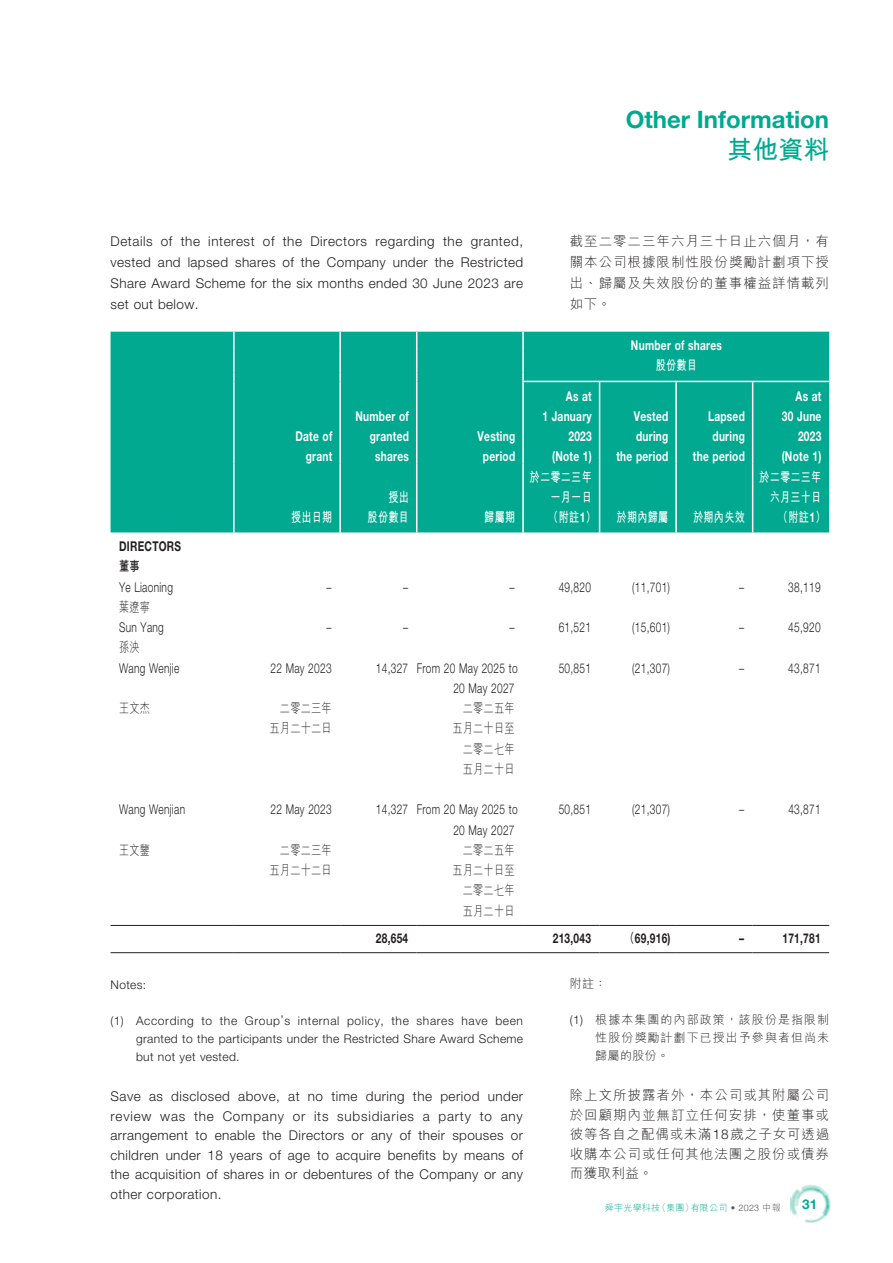
<style>
.page{position:relative;width:893px;height:1263px;background:#fff}
.page>*{position:absolute;margin:0;border:0;box-sizing:border-box;transform-origin:0 0}
.t1{font:700 25.5px "M Hei HK";color:#00a990}
.t2{font:700 24px "Helvetica Neue LT Std";color:#00a990}
.t3{font:300 13.5px/19.5px "Helvetica Neue LT Std";letter-spacing:.03em;color:#231f20;text-align:justify}
.t4{font:300 13.5px/20.2px "Helvetica Neue LT Std";letter-spacing:.03em;color:#231f20;text-align:right;scale:.75 1}
.t5{font:700 13.5px/20.2px "Helvetica Neue LT Std";letter-spacing:.03em;color:#fff;text-align:right;scale:.75 1}
.t6{font:300 13.5px/19.5px "M Hei HK";letter-spacing:.055em;color:#231f20;text-align:justify}
.t7{font:300 13.5px/20.2px "M Hei HK";letter-spacing:.03em;color:#231f20;text-align:right;scale:.75 1}
.t8{font:700 13.5px/20.2px "M Hei HK";letter-spacing:.03em;color:#fff;text-align:right;scale:.75 1}
.t9{font:700 13.5px "Helvetica Neue LT Std";letter-spacing:.03em;color:#231f20;scale:.75 1}
.t10{font:300 13.5px "M Hei HK";letter-spacing:.055em;color:#231f20;scale:.75 1}
.t11{font:700 13.5px "Helvetica Neue LT Std";color:#00a990}
.t12{font:700 13.5px "M Hei HK";color:#231f20;scale:.75 1}
.t13{font:300 12px/18px "Helvetica Neue LT Std";letter-spacing:.03em;color:#231f20;text-align:justify}
.t14{font:300 12px/18px "M Hei HK";letter-spacing:.09em;color:#231f20;text-align:justify}
.t15{font:300 9px "M Hei HK";letter-spacing:.03em;color:#00a990}
.s1{font-family:"Helvetica Neue LT Std"}
.s2{font-family:"M Hei HK"}
.s3{font-family:"Helvetica Neue LT Std";color:#57585a}
.s4{color:#57585a}
</style>
<div class="page">
<img style="left:791px;top:1185px;width:39px;height:38px">
<div style="left:111px;top:332px;width:718px;height:200px;background:#00a990"></div>
<hr style="left:233px;top:332px;width:2px;height:20px;background:#fff">
<hr style="left:339px;top:332px;width:2px;height:20px;background:#fff">
<hr style="left:522px;top:332px;width:2px;height:20px;background:#fff">
<hr style="left:233px;top:352px;width:2px;height:20px;background:#fff">
<hr style="left:339px;top:352px;width:2px;height:20px;background:#fff">
<hr style="left:522px;top:352px;width:2px;height:20px;background:#fff">
<svg style="left:233px;top:372px;width:2px;height:9px"></svg>
<svg style="left:339px;top:372px;width:2px;height:9px"></svg>
<svg style="left:416px;top:332px;width:1px;height:49px"></svg>
<svg style="left:522px;top:372px;width:2px;height:9px"></svg>
<hr style="left:233px;top:381px;width:2px;height:82px;background:#fff">
<hr style="left:339px;top:381px;width:2px;height:82px;background:#fff">
<hr style="left:416px;top:381px;width:1px;height:82px;background:#fff">
<hr style="left:522px;top:382px;width:2px;height:81px;background:#fff">
<hr style="left:599px;top:382px;width:1px;height:81px;background:#fff">
<hr style="left:675px;top:382px;width:2px;height:81px;background:#fff">
<hr style="left:752px;top:382px;width:1px;height:81px;background:#fff">
<hr style="left:233px;top:463px;width:2px;height:61px;background:#fff">
<hr style="left:339px;top:463px;width:2px;height:61px;background:#fff">
<hr style="left:416px;top:463px;width:1px;height:61px;background:#fff">
<hr style="left:522px;top:463px;width:2px;height:61px;background:#fff">
<hr style="left:599px;top:463px;width:1px;height:61px;background:#fff">
<hr style="left:675px;top:463px;width:2px;height:61px;background:#fff">
<hr style="left:752px;top:463px;width:1px;height:61px;background:#fff">
<svg style="left:233px;top:524px;width:2px;height:8px"></svg>
<svg style="left:339px;top:524px;width:2px;height:8px"></svg>
<svg style="left:522px;top:524px;width:2px;height:8px"></svg>
<svg style="left:675px;top:524px;width:2px;height:8px"></svg>
<hr style="left:522px;top:381px;width:78px;height:1px;background:#fff">
<hr style="left:600px;top:381px;width:76px;height:1px;background:#fff">
<hr style="left:676px;top:381px;width:77px;height:1px;background:#fff">
<hr style="left:753px;top:381px;width:76px;height:1px;background:#fff">
<hr style="left:111px;top:925px;width:123px;height:1px;background:#231f20">
<hr style="left:234px;top:925px;width:106px;height:1px;background:#231f20">
<hr style="left:340px;top:925px;width:77px;height:1px;background:#231f20">
<hr style="left:417px;top:925px;width:106px;height:1px;background:#231f20">
<hr style="left:523px;top:925px;width:77px;height:1px;background:#231f20">
<hr style="left:600px;top:925px;width:76px;height:1px;background:#231f20">
<hr style="left:676px;top:925px;width:77px;height:1px;background:#231f20">
<hr style="left:753px;top:925px;width:76px;height:1px;background:#231f20">
<hr style="left:111px;top:952px;width:123px;height:1px;background:#231f20">
<hr style="left:234px;top:952px;width:106px;height:1px;background:#231f20">
<hr style="left:340px;top:952px;width:77px;height:1px;background:#231f20">
<hr style="left:417px;top:952px;width:106px;height:1px;background:#231f20">
<hr style="left:523px;top:952px;width:77px;height:1px;background:#231f20">
<hr style="left:600px;top:952px;width:76px;height:1px;background:#231f20">
<hr style="left:676px;top:952px;width:77px;height:1px;background:#231f20">
<hr style="left:753px;top:952px;width:76px;height:1px;background:#231f20">
<h2 class="t2" style="left:626px;top:104px;width:205px">Other Information</h2>
<h1 class="t1" style="left:727px;top:131px;width:104px">其他資料</h1>
<p class="t3" style="left:111px;top:230px;width:414px;line-height:21px">Details of the interest of the Directors regarding the granted, vested and lapsed shares of the Company under the Restricted Share Award Scheme for the six months ended 30 June 2023 are set out below.</p>
<p class="t5" style="left:295px;top:426px;width:51px">Date of grant</p>
<p class="t5" style="left:355px;top:406px;width:73px">Number of granted shares</p>
<p class="t5" style="left:478px;top:426px;width:52px;text-align:center">Vesting period</p>
<p class="t6" style="left:570px;top:230px;width:261px;line-height:21px">截至二零二三年六月三十日止六個月，有關本公司根據限制性股份獎勵計劃項下授出、歸屬及失效股份的董事權益詳情載列如下。</p>
<p class="t5" style="left:542px;top:385px;width:67px">As at<br>1 January<br>2023 (Note 1)</p>
<p class="t5" style="left:631px;top:335px;width:123px">Number of shares</p>
<p class="t8" style="left:656px;top:354px;width:57px">股份數目</p>
<p class="t5" style="left:616px;top:406px;width:71px">Vested during<br>the period</p>
<p class="t5" style="left:693px;top:406px;width:71px">Lapsed during<br>the period</p>
<p class="t5" style="left:782px;top:385px;width:55px">As at<br>30 June<br>2023 (Note 1)</p>
<p class="t8" style="left:291px;top:506px;width:57px">授出日期</p>
<p class="t8" style="left:368px;top:486px;width:57px">授出<br>股份數目</p>
<p class="t8" style="left:484px;top:506px;width:43px">歸屬期</p>
<p class="t8" style="left:548px;top:465px;width:65px;text-align:left;text-indent:-19px">於二零二三年一月一日（附註<span class="s1">1</span>）</p>
<p class="t8" style="left:617px;top:506px;width:71px">於期內歸屬</p>
<p class="t8" style="left:693px;top:506px;width:71px">於期內失效</p>
<p class="t8" style="left:759px;top:465px;width:90px">於二零二三年六月三十日<br>（附註<span class="s1">1</span>）</p>
<p class="t9" style="left:119px;top:538px;width:84px">DIRECTORS</p>
<p class="t12" style="left:119px;top:556px;width:29px">董事</p>
<p class="t4" style="left:119px;top:576px;width:73px">Ye Liaoning</p>
<p class="t4" style="left:327px;top:576px;width:8px">–</p>
<p class="t4" style="left:403px;top:576px;width:8px">–</p>
<p class="t4" style="left:509px;top:576px;width:8px">–</p>
<p class="t4" style="left:559px;top:576px;width:45px">49,820</p>
<p class="t4" style="left:632px;top:576px;width:52px">(11,701)</p>
<p class="t4" style="left:739px;top:576px;width:8px">–</p>
<p class="t4" style="left:788px;top:576px;width:45px">38,119</p>
<p class="t10" style="left:119px;top:600px;width:43px">葉遼寧</p>
<p class="t4" style="left:119px;top:617px;width:61px">Sun Yang</p>
<p class="t4" style="left:327px;top:617px;width:8px">–</p>
<p class="t4" style="left:403px;top:617px;width:8px">–</p>
<p class="t4" style="left:509px;top:617px;width:8px">–</p>
<p class="t4" style="left:559px;top:617px;width:45px">61,521</p>
<p class="t4" style="left:632px;top:617px;width:52px">(15,601)</p>
<p class="t4" style="left:739px;top:617px;width:8px">–</p>
<p class="t4" style="left:788px;top:617px;width:45px">45,920</p>
<p class="t10" style="left:119px;top:640px;width:29px">孫泱</p>
<p class="t4" style="left:119px;top:657px;width:82px">Wang Wenjie</p>
<p class="t4" style="left:270px;top:657px;width:83px">22 May 2023</p>
<p class="t4" style="left:376px;top:657px;width:191px">14,327 From 20 May 2025 to<br>20 May 2027</p>
<p class="t4" style="left:559px;top:657px;width:45px">50,851</p>
<p class="t4" style="left:632px;top:657px;width:52px">(21,307)</p>
<p class="t4" style="left:739px;top:657px;width:8px">–</p>
<p class="t4" style="left:788px;top:657px;width:45px">43,871</p>
<p class="t10" style="left:119px;top:701px;width:43px">王文杰</p>
<p class="t7" style="left:269px;top:698px;width:84px">二零二三年五月二十二日</p>
<p class="t7" style="left:452px;top:698px;width:84px">二零二五年五月二十日至二零二七年五月二十日</p>
<p class="t4" style="left:119px;top:799px;width:90px">Wang Wenjian</p>
<p class="t4" style="left:270px;top:799px;width:83px">22 May 2023</p>
<p class="t4" style="left:376px;top:799px;width:191px">14,327 From 20 May 2025 to<br>20 May 2027</p>
<p class="t4" style="left:559px;top:799px;width:45px">50,851</p>
<p class="t4" style="left:632px;top:799px;width:52px">(21,307)</p>
<p class="t4" style="left:739px;top:799px;width:8px">–</p>
<p class="t4" style="left:788px;top:799px;width:45px">43,871</p>
<p class="t10" style="left:119px;top:843px;width:43px">王文鑒</p>
<p class="t7" style="left:270px;top:839px;width:84px">二零二三年五月二十二日</p>
<p class="t7" style="left:452px;top:839px;width:84px">二零二五年五月二十日至二零二七年五月二十日</p>
<p class="t9" style="left:376px;top:930px;width:45px">28,654</p>
<p class="t9" style="left:553px;top:930px;width:53px">213,043</p>
<p class="t9" style="left:624px;top:930px;width:63px"><span class="s2">（</span>69,916)</p>
<p class="t9" style="left:739px;top:930px;width:8px">–</p>
<p class="t9" style="left:782px;top:930px;width:53px">171,781</p>
<p class="t13" style="left:111px;top:975px;width:37px">Notes:</p>
<p class="t13" style="left:136px;top:1011px;width:389px;text-indent:-26px">(1) According to the Group’s internal policy, the shares have been granted to the participants under the Restricted Share Award Scheme but not yet vested.</p>
<p class="t3" style="left:111px;top:1086px;width:414px">Save as disclosed above, at no time during the period under review was the Company or its subsidiaries a party to any arrangement to enable the Directors or any of their spouses or children under 18 years of age to acquire benefits by means of the acquisition of shares in or debentures of the Company or any other corporation.</p>
<p class="t14" style="left:570px;top:974px;width:38px">附註：</p>
<p class="t14" style="left:595px;top:1010px;width:235px;text-indent:-26px"><span class="s1">(1)</span> 根據本集團的內部政策，該股份是指限制性股份獎勵計劃下已授出予參與者但尚未歸屬的股份。</p>
<p class="t6" style="left:570px;top:1085px;width:261px">除上文所披露者外，本公司或其附屬公司於回顧期內並無訂立任何安排，使董事或彼等各自之配偶或未滿<span class="s1">18</span>歲之子女可透過收購本公司或任何其他法團之股份或債券而獲取利益。</p>
<p class="t15" style="left:605px;top:1203px;width:177px">舜宇光學科技（集團）有限公司 <span class="s3">• 2023</span> <span class="s4">中報</span></p>
<p class="t11" style="left:802px;top:1196px;width:17px">31</p>
</div>
